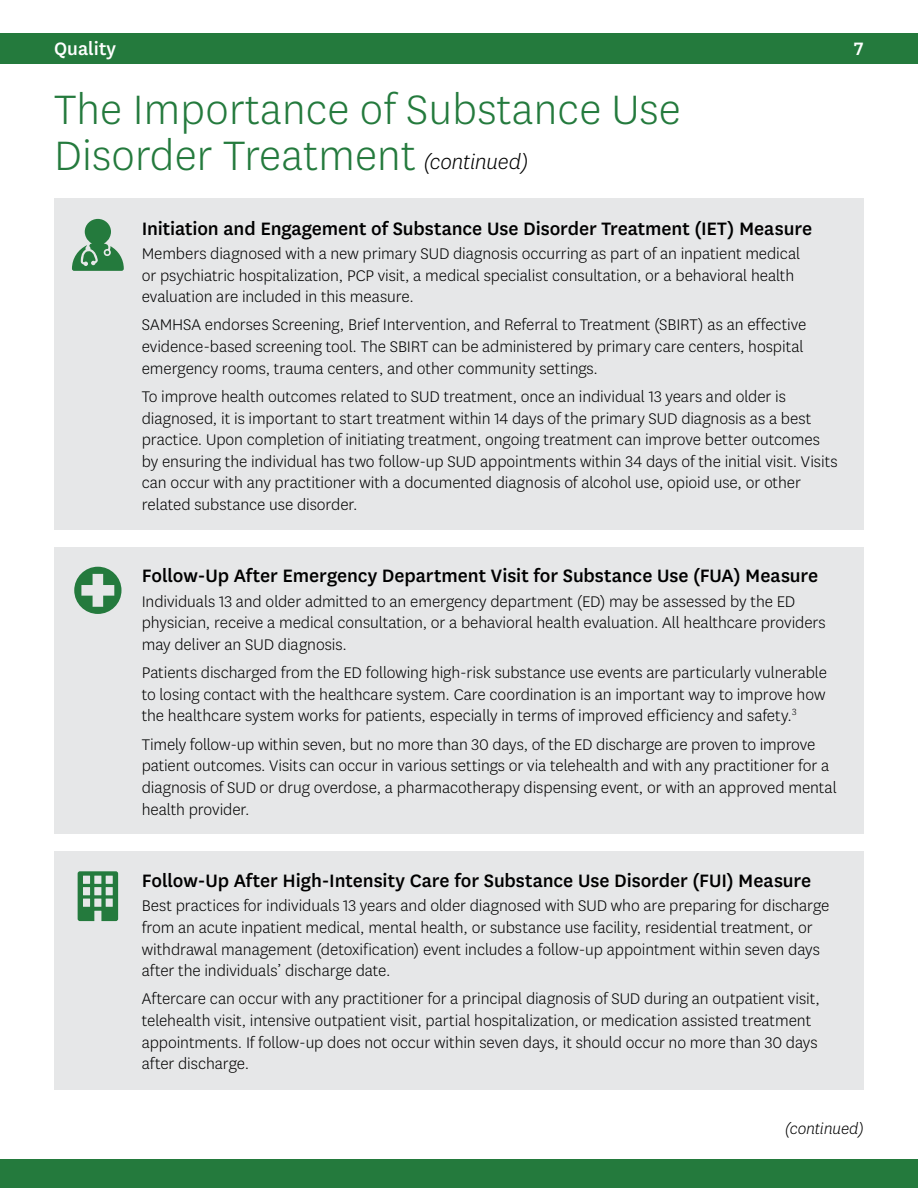
<style>
.page{position:relative;width:918px;height:1188px;background:#fff}
.page>*{position:absolute;margin:0;border:0;box-sizing:border-box;transform-origin:0 0}
.t1{font:300 48px/46.5px "Centene Sans";letter-spacing:.005em;color:#247a3d}
.t2{font:500 21px "Centene Sans";letter-spacing:-.005em;color:#000}
.t3{font:500 21px "Centene Sans";color:#fff}
.t4{font:300 18px/21.6px "Centene Sans";letter-spacing:-.005em;color:#000}
.t5{font:italic 300 18px "Centene Sans";letter-spacing:-.01em;color:#000}
.s1{font-style:italic;font-size:24px;color:#000}
</style>
<div class="page">
<div style="left:0;top:33px;width:918px;height:31px;background:#247a3d"></div>
<div style="left:0;top:1159px;width:918px;height:29px;background:#247a3d"></div>
<div style="left:54px;top:199px;width:68px;height:331px;background:#e6e7e8"></div>
<div style="left:122px;top:199px;width:742px;height:331px;background:#e6e7e8"></div>
<div style="left:54px;top:546px;width:68px;height:289px;background:#e6e7e8"></div>
<div style="left:122px;top:546px;width:742px;height:289px;background:#e6e7e8"></div>
<div style="left:54px;top:851px;width:68px;height:239px;background:#e6e7e8"></div>
<div style="left:122px;top:851px;width:742px;height:239px;background:#e6e7e8"></div>
<svg style="left:72px;top:219px;width:52px;height:52px"></svg>
<svg style="left:74px;top:567px;width:48px;height:47px"></svg>
<svg style="left:78px;top:871px;width:40px;height:50px"></svg>
<p class="t3" style="left:54px;top:34px;width:63px">Quality</p>
<p class="t3" style="left:854px;top:34px;width:11px">7</p>
<h1 class="t1" style="left:54px;top:84px;width:628px">The Importance of Substance Use<br>Disorder Treatment <span class="s1">(continued)</span></h1>
<p class="t2" style="left:142px;top:214px;width:672px">Initiation and Engagement of Substance Use Disorder Treatment (IET) Measure</p>
<p class="t4" style="left:142px;top:242px;width:660px">Members diagnosed with a new primary SUD diagnosis occurring as part of an inpatient medical or psychiatric hospitalization, PCP visit, a medical specialist consultation, or a behavioral health evaluation are included in this measure.</p>
<p class="t4" style="left:142px;top:314px;width:666px">SAMHSA endorses Screening, Brief Intervention, and Referral to Treatment (SBIRT) as an effective evidence-based screening tool. The SBIRT can be administered by primary care centers, hospital emergency rooms, trauma centers, and other community settings.</p>
<p class="t4" style="left:142px;top:385px;width:697px">To improve health outcomes related to SUD treatment, once an individual 13 years and older is diagnosed, it is important to start treatment within 14 days of the primary SUD diagnosis as a best practice. Upon completion of initiating treatment, ongoing treatment can improve better outcomes by ensuring the individual has two follow-up SUD appointments within 34 days of the initial visit. Visits can occur with any practitioner with a documented diagnosis of alcohol use, opioid use, or other related substance use disorder.</p>
<p class="t2" style="left:142px;top:562px;width:678px">Follow-Up After Emergency Department Visit for Substance Use (FUA) Measure</p>
<p class="t4" style="left:142px;top:590px;width:686px">Individuals 13 and older admitted to an emergency department (ED) may be assessed by the ED physician, receive a medical consultation, or a behavioral health evaluation. All healthcare providers may deliver an SUD diagnosis.</p>
<p class="t4" style="left:142px;top:661px;width:687px;text-align:justify">Patients discharged from the ED following high-risk substance use events are particularly vulnerable to losing contact with the healthcare system. Care coordination is an important way to improve how the healthcare system works for patients, especially in terms of improved efficiency and safety.<sup>3</sup></p>
<p class="t4" style="left:142px;top:733px;width:697px">Timely follow-up within seven, but no more than 30 days, of the ED discharge are proven to improve patient outcomes. Visits can occur in various settings or via telehealth and with any practitioner for a diagnosis of SUD or drug overdose, a pharmacotherapy dispensing event, or with an approved mental health provider.</p>
<p class="t2" style="left:142px;top:866px;width:671px">Follow-Up After High-Intensity Care for Substance Use Disorder (FUI) Measure</p>
<p class="t4" style="left:142px;top:894px;width:689px">Best practices for individuals 13 years and older diagnosed with SUD who are preparing for discharge from an acute inpatient medical, mental health, or substance use facility, residential treatment, or withdrawal management (detoxification) event includes a follow-up appointment within seven days after the individuals’ discharge date.</p>
<p class="t4" style="left:142px;top:988px;width:680px">Aftercare can occur with any practitioner for a principal diagnosis of SUD during an outpatient visit, telehealth visit, intensive outpatient visit, partial hospitalization, or medication assisted treatment appointments. If follow-up does not occur within seven days, it should occur no more than 30 days after discharge.</p>
<p class="t5" style="left:785px;top:1118px;width:80px">(continued)</p>
</div>
